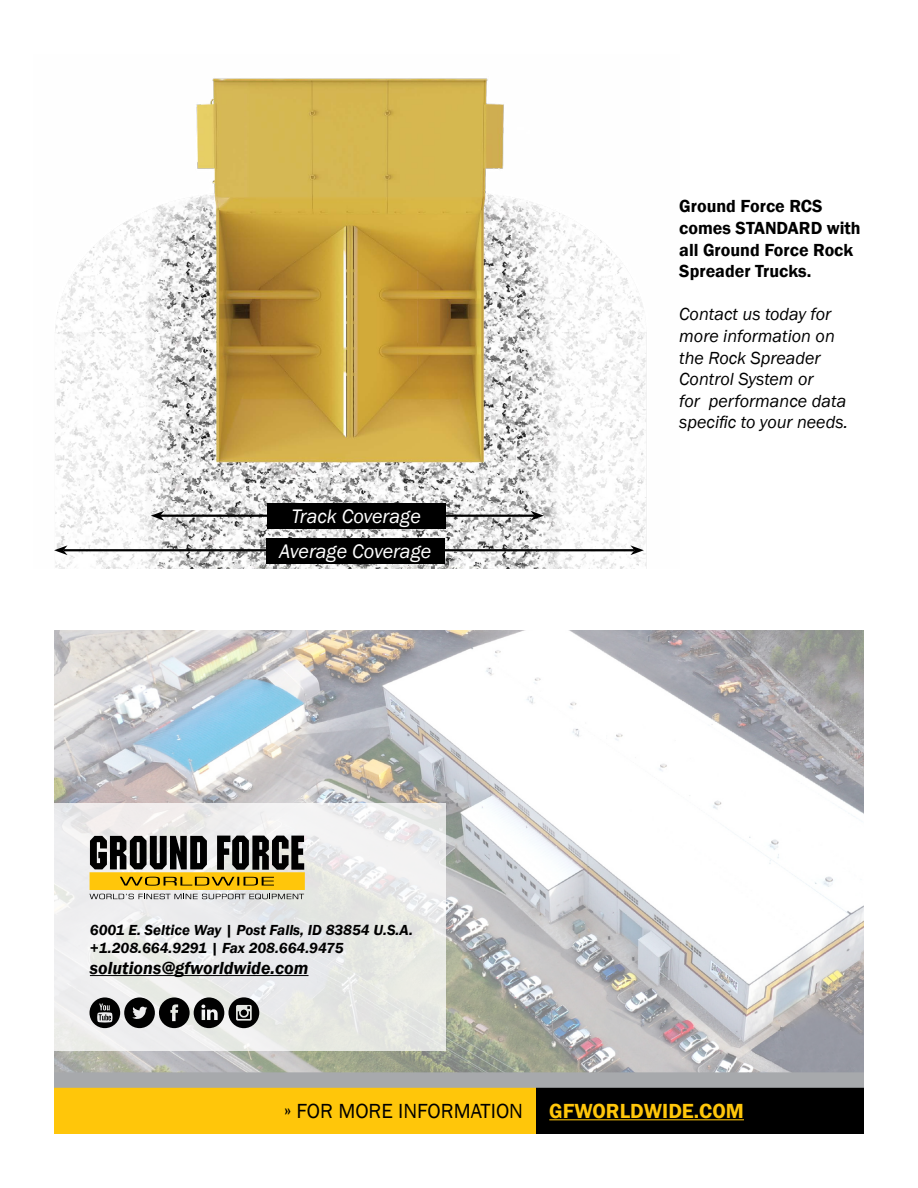
<style>
.page{position:relative;width:918px;height:1188px;background:#fff}
.page>*{position:absolute;margin:0;border:0;box-sizing:border-box;transform-origin:0 0}
.t1{font:21px "Franklin Gothic";color:#000}
.t2{font:600 21px "Franklin Gothic";color:#ffc60a}
.t3{font:italic 20.1px "Franklin Gothic";color:#fff}
.t4{font:italic 18px/21.6px "Franklin Gothic";color:#000}
.t5{font:600 18px/21.6px "Franklin Gothic";color:#000}
.t6{font:italic 600 18px "Franklin Gothic";color:#000}
.t7{font:italic 600 15px "Franklin Gothic";color:#000}
</style>
<div class="page">
<img style="left:54px;top:631px;width:810px;height:441px">
<div style="left:54px;top:1088px;width:810px;height:46px;background:#ffc60a"></div>
<div style="left:536px;top:1088px;width:328px;height:46px;background:#000"></div>
<div style="left:54px;top:1072px;width:810px;height:16px;background:#a7a9ac"></div>
<hr style="left:549px;top:1119px;width:195px;height:1px;background:#ffc60a">
<div style="left:54px;top:804px;width:391px;height:247px;background:#eaebeb"></div>
<hr style="left:90px;top:975px;width:219px;height:1px;background:#000">
<svg style="left:90px;top:836px;width:215px;height:63px"></svg>
<svg style="left:90px;top:997px;width:169px;height:31px"></svg>
<img style="left:55px;top:78px;width:592px;height:491px">
<hr style="left:160px;top:515px;width:375px;height:2px;background:#000">
<svg style="left:151px;top:511px;width:13px;height:10px"></svg>
<svg style="left:531px;top:511px;width:13px;height:10px"></svg>
<hr style="left:63px;top:549px;width:572px;height:2px;background:#000">
<svg style="left:54px;top:545px;width:14px;height:10px"></svg>
<svg style="left:630px;top:545px;width:14px;height:10px"></svg>
<div style="left:266px;top:538px;width:179px;height:26px;background:#000"></div>
<div style="left:267px;top:503px;width:178px;height:26px;background:#000"></div>
<p class="t3" style="left:291px;top:503px;width:131px">Track Coverage</p>
<p class="t3" style="left:279px;top:539px;width:154px">Average Coverage</p>
<p class="t7" style="left:90px;top:920px;width:325px">6001 E. Seltice Way | Post Falls, ID 83854 U.S.A.</p>
<p class="t7" style="left:90px;top:938px;width:255px">+1.208.664.9291 | Fax 208.664.9475</p>
<p class="t6" style="left:90px;top:957px;width:220px">solutions@gfworldwide.com</p>
<p class="t5" style="left:679px;top:196px;width:183px">Ground Force RCS comes STANDARD with all Ground Force Rock<br>Spreader Trucks.</p>
<p class="t4" style="left:679px;top:304px;width:154px">Contact us today for</p>
<p class="t4" style="left:679px;top:326px;width:170px">more information on the Rock Spreader<br>Control System or<br>for performance data specific to your needs.</p>
<p class="t1" style="left:284px;top:1098px;width:240px">» FOR MORE INFORMATION</p>
<p class="t2" style="left:549px;top:1098px;width:196px">GFWORLDWIDE.COM</p>
</div>
